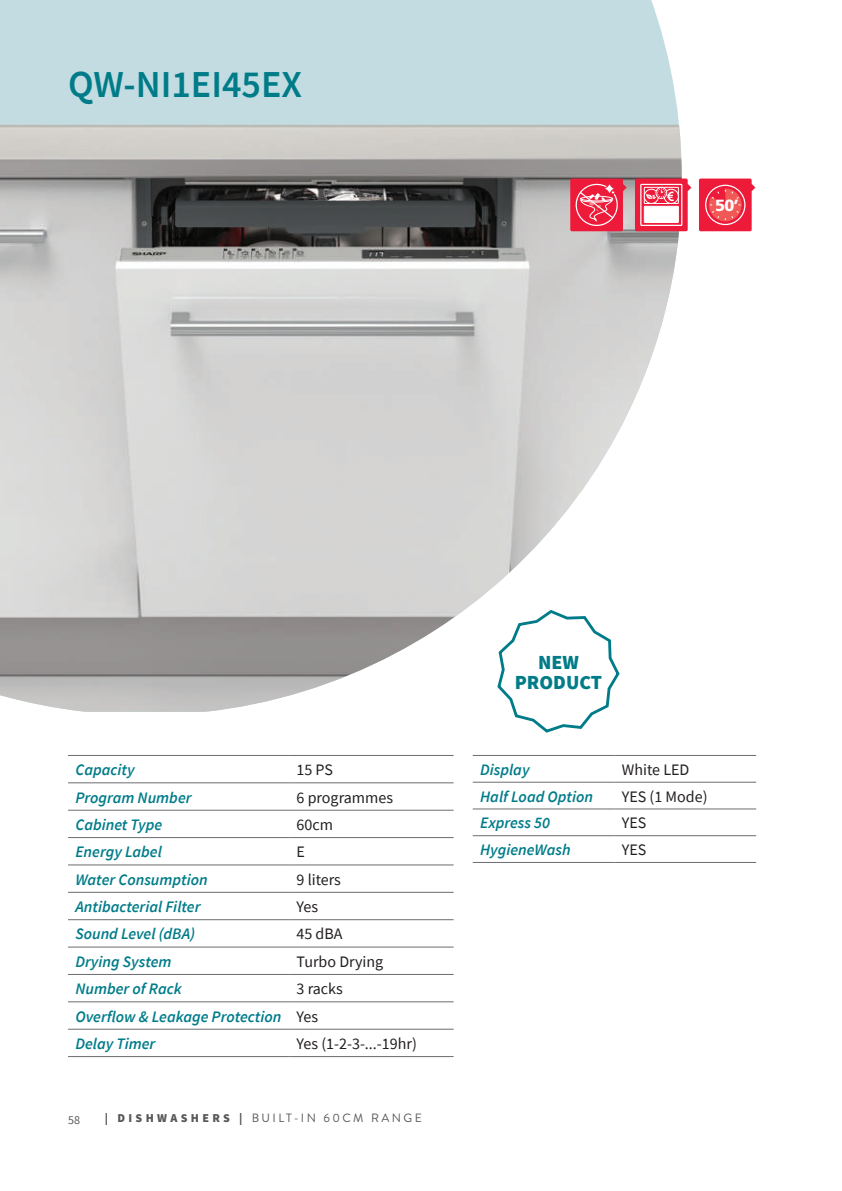
<style>
.page{position:relative;width:842px;height:1191px;background:#fff}
.page>*{position:absolute;margin:0;border:0;box-sizing:border-box;transform-origin:0 0}
.t1{font:600 38px "Source Sans Pro";color:#007c89}
.t2{font:900 19.8px/19.8px "Source Sans Pro";color:#007c89;text-align:center}
.t3{font:900 16.2px "Frutiger";color:#fff}
.t4{font:italic 600 16px/27.4px "Source Sans Pro";color:#007c89}
.t5{font:16px "Source Sans Pro";color:#231f20}
.t6{font:12px "Brandon Grotesque";letter-spacing:.2em;color:#57585a}
.t7{font:12px "Source Sans Pro";color:#57585a}
.s1{font-weight:400;font-style:normal;color:#231f20}
.s2{font-family:"Source Sans Pro";font-weight:900}
</style>
<div class="page">
<div style="left:0;top:0;width:679px;height:125px;background:#c2dce2"></div>
<img style="left:0;top:125px;width:682px;height:586px">
<hr style="left:68px;top:755px;width:221px;height:1px;background:#6c6d70">
<hr style="left:289px;top:755px;width:165px;height:1px;background:#6c6d70">
<hr style="left:68px;top:782px;width:221px;height:1px;background:#6c6d70">
<hr style="left:289px;top:782px;width:165px;height:1px;background:#6c6d70">
<hr style="left:68px;top:810px;width:221px;height:1px;background:#6c6d70">
<hr style="left:289px;top:810px;width:165px;height:1px;background:#6c6d70">
<hr style="left:68px;top:837px;width:221px;height:1px;background:#6c6d70">
<hr style="left:289px;top:837px;width:165px;height:1px;background:#6c6d70">
<hr style="left:68px;top:864px;width:221px;height:1px;background:#6c6d70">
<hr style="left:289px;top:864px;width:165px;height:1px;background:#6c6d70">
<hr style="left:68px;top:892px;width:221px;height:1px;background:#6c6d70">
<hr style="left:289px;top:892px;width:165px;height:1px;background:#6c6d70">
<hr style="left:68px;top:919px;width:221px;height:1px;background:#6c6d70">
<hr style="left:289px;top:919px;width:165px;height:1px;background:#6c6d70">
<hr style="left:68px;top:946px;width:221px;height:1px;background:#6c6d70">
<hr style="left:289px;top:946px;width:165px;height:1px;background:#6c6d70">
<hr style="left:68px;top:974px;width:221px;height:1px;background:#6c6d70">
<hr style="left:289px;top:974px;width:165px;height:1px;background:#6c6d70">
<hr style="left:68px;top:1001px;width:221px;height:1px;background:#6c6d70">
<hr style="left:289px;top:1001px;width:165px;height:1px;background:#6c6d70">
<hr style="left:68px;top:1028px;width:221px;height:1px;background:#6c6d70">
<hr style="left:289px;top:1028px;width:165px;height:1px;background:#6c6d70">
<hr style="left:68px;top:1056px;width:221px;height:1px;background:#6c6d70">
<hr style="left:289px;top:1056px;width:165px;height:1px;background:#6c6d70">
<hr style="left:473px;top:755px;width:141px;height:1px;background:#6c6d70">
<hr style="left:614px;top:755px;width:142px;height:1px;background:#6c6d70">
<hr style="left:473px;top:782px;width:141px;height:1px;background:#6c6d70">
<hr style="left:614px;top:782px;width:142px;height:1px;background:#6c6d70">
<hr style="left:473px;top:808px;width:141px;height:1px;background:#6c6d70">
<hr style="left:614px;top:808px;width:142px;height:1px;background:#6c6d70">
<hr style="left:473px;top:835px;width:141px;height:1px;background:#6c6d70">
<hr style="left:614px;top:835px;width:142px;height:1px;background:#6c6d70">
<hr style="left:473px;top:862px;width:141px;height:1px;background:#6c6d70">
<hr style="left:614px;top:862px;width:142px;height:1px;background:#6c6d70">
<svg style="left:496px;top:608px;width:125px;height:125px"></svg>
<div style="left:635px;top:178px;width:53px;height:53px;background:#ed1a3a;border-radius:2px"></div>
<svg style="left:688px;top:184px;width:3px;height:7px"></svg>
<svg style="left:641px;top:184px;width:41px;height:41px"></svg>
<div style="left:640px;top:184px;width:42px;height:42px;border:1px solid #fff"></div>
<div style="left:644px;top:206px;width:34px;height:16px;background:#fff"></div>
<div style="left:644px;top:206px;width:35px;height:17px;border:1px solid #fff"></div>
<svg style="left:644px;top:187px;width:34px;height:16px"></svg>
<div style="left:644px;top:187px;width:35px;height:17px;border:1px solid #fff"></div>
<div style="left:664px;top:189px;width:14px;height:14px;background:#ed1a3a;border-radius:50%"></div>
<div style="left:664px;top:189px;width:15px;height:15px;border:1px solid #fff;border-radius:50%"></div>
<div style="left:644px;top:189px;width:14px;height:14px;background:#ed1a3a;border-radius:50%"></div>
<div style="left:644px;top:189px;width:15px;height:15px;border:1px solid #fff;border-radius:50%"></div>
<div style="left:656px;top:187px;width:11px;height:12px;border:1px solid #fff;border-radius:50%"></div>
<svg style="left:646px;top:189px;width:28px;height:12px"></svg>
<div style="left:570px;top:178px;width:53px;height:53px;background:#ed1a3a;border-radius:2px"></div>
<svg style="left:575px;top:180px;width:52px;height:50px"></svg>
<div style="left:699px;top:178px;width:53px;height:53px;background:#ed1a3a;border-radius:2px"></div>
<svg style="left:752px;top:184px;width:3px;height:7px"></svg>
<div style="left:705px;top:185px;width:40px;height:40px;border:1px solid #fff;border-radius:50%"></div>
<svg style="left:709px;top:188px;width:33px;height:33px"></svg>
<h1 class="t1" style="left:68px;top:59px;width:236px">QW-NI1EI45EX</h1>
<p class="t3" style="left:715px;top:196px;width:25px">50’</p>
<p class="t4" style="left:75px;top:756px;width:61px">Capacity</p>
<p class="t5" style="left:297px;top:759px;width:38px">15 PS</p>
<p class="t4" style="left:75px;top:783px;width:118px">Program Number</p>
<p class="t5" style="left:297px;top:787px;width:98px">6 programmes</p>
<p class="t4" style="left:75px;top:810px;width:88px">Cabinet Type</p>
<p class="t5" style="left:297px;top:814px;width:38px">60cm</p>
<p class="t4" style="left:75px;top:838px;width:88px">Energy Label</p>
<p class="t5" style="left:297px;top:841px;width:10px">E</p>
<p class="t4" style="left:75px;top:865px;width:134px">Water Consumption</p>
<p class="t5" style="left:297px;top:869px;width:46px">9 liters</p>
<p class="t4" style="left:75px;top:892px;width:127px">Antibacterial Filter</p>
<p class="t5" style="left:297px;top:896px;width:23px">Yes</p>
<p class="t4" style="left:75px;top:920px;width:121px">Sound Level (dBA)</p>
<p class="t5" style="left:297px;top:924px;width:48px">45 dBA</p>
<p class="t4" style="left:75px;top:947px;width:98px">Drying System</p>
<p class="t5" style="left:297px;top:951px;width:88px">Turbo Drying</p>
<p class="t4" style="left:75px;top:974px;width:108px">Number of Rack</p>
<p class="t4" style="left:75px;top:974px;width:269px;text-indent:221px"><span class="s1">3 racks<br></span>Overflow &amp; Leakage Protection <span class="s1">Yes<br></span>Delay Timer</p>
<p class="t5" style="left:297px;top:1033px;width:122px">Yes (1-2-3-...-19hr)</p>
<p class="t7" style="left:68px;top:1112px;width:13px">58</p>
<p class="t6" style="left:105px;top:1109px;width:318px"><span class="s2">| DISHWASHERS |</span> BUILT-IN 60CM RANGE</p>
<p class="t2" style="left:515px;top:652px;width:89px">NEW<br>PRODUCT</p>
<p class="t4" style="left:480px;top:755px;width:51px">Display</p>
<p class="t5" style="left:622px;top:759px;width:69px">White LED</p>
<p class="t4" style="left:480px;top:782px;width:115px">Half Load Option</p>
<p class="t5" style="left:622px;top:786px;width:87px">YES (1 Mode)</p>
<p class="t4" style="left:480px;top:809px;width:71px">Express 50</p>
<p class="t5" style="left:622px;top:813px;width:26px">YES</p>
<p class="t4" style="left:480px;top:835px;width:92px">HygieneWash</p>
<p class="t5" style="left:622px;top:839px;width:26px">YES</p>
</div>
